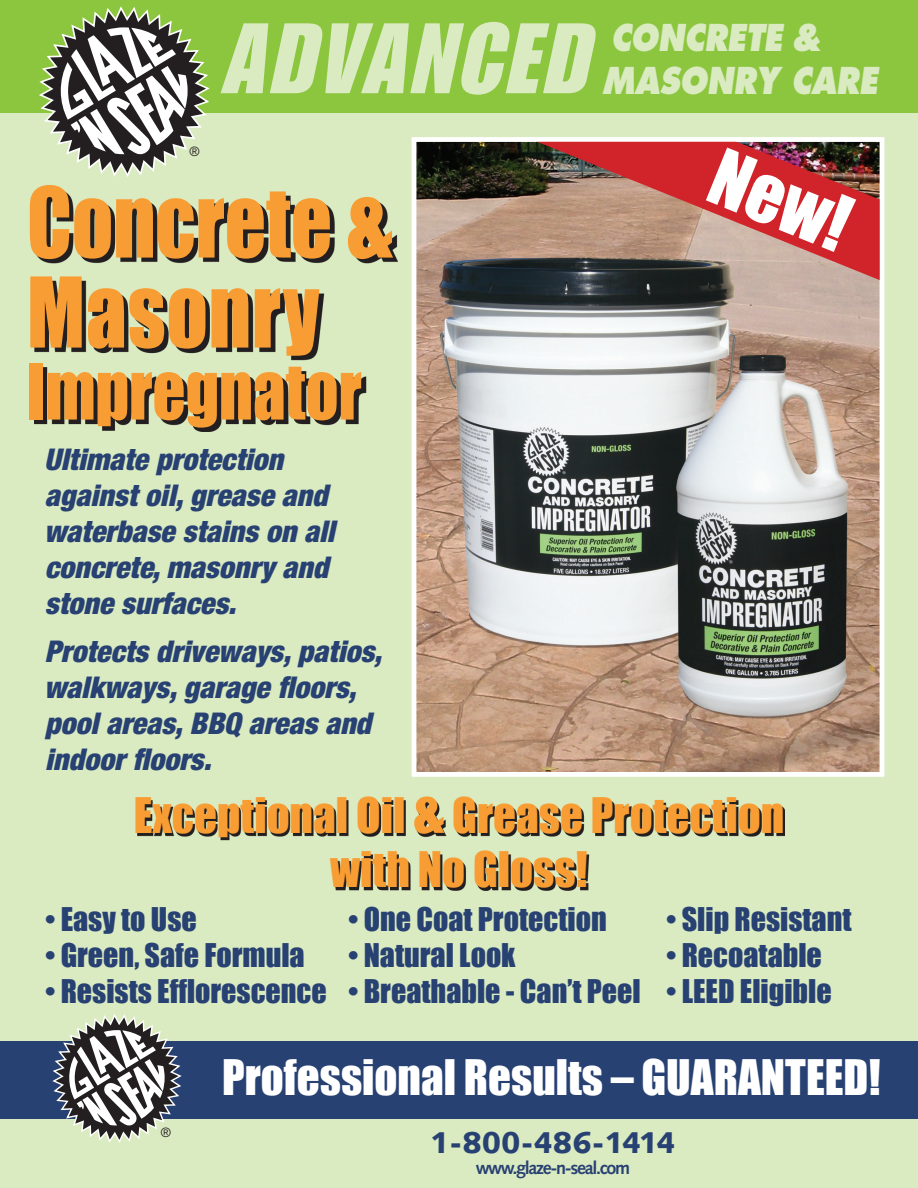
<style>
.page{position:relative;width:918px;height:1188px;background:#daeac1}
.page>*{position:absolute;margin:0;border:0;box-sizing:border-box;transform-origin:0 0}
.t1{font:90px "Impact";color:#f89d33;scale:.9 1}
.t2{font:72px "Impact";color:#f89d33;scale:.9 1}
.t3{font:72px "Impact";color:#fff}
.t4{font:45px "Impact";color:#f89d33}
.t5{font:45px "Impact";color:#fff}
.t6{font:italic 800 36px "Futura";letter-spacing:-.01em;color:#daeac1;scale:.85 1}
.t7{font:italic 900 condensed 30px/36px "Helvetica Neue";color:#284173}
.t8{font:30px "Impact";color:#284173}
.t9{font:900 30px "Syntax";color:#284173}
.t10{font:700 18px "Syntax";letter-spacing:-.075em;color:#284173}
.t11{font:13.5px "Syntax";color:#231f20}
.s1{font-size:54px}
</style>
<div class="page">
<div style="left:0;top:0;width:918px;height:112px;background:#8bc63e"></div>
<svg style="left:220px;top:22px;width:376px;height:73px"></svg>
<svg style="left:37px;top:6px;width:174px;height:171px"></svg>
<img style="left:417px;top:142px;width:462px;height:630px">
<img style="left:532px;top:142px;width:347px;height:139px">
<div style="left:412px;top:137px;width:472px;height:640px;border:4px solid #fff"></div>
<svg style="left:34px;top:189px;width:364px;height:243px"></svg>
<div style="left:0;top:1041px;width:918px;height:78px;background:#284173"></div>
<svg style="left:52px;top:1014px;width:130px;height:129px"></svg>
<svg style="left:138px;top:800px;width:647px;height:91px"></svg>
<p class="t11" style="left:189px;top:143px;width:12px">®</p>
<p class="t1" style="left:27px;top:152px;width:408px">Concrete &amp;</p>
<p class="t1" style="left:27px;top:242px;width:326px">Masonry</p>
<p class="t2" style="left:27px;top:335px;width:373px">Impregnator</p>
<p class="t7" style="left:44px;top:441px;width:292px">Ultimate protection against oil, grease and waterbase stains on all concrete, masonry and stone surfaces.</p>
<p class="t7" style="left:44px;top:633px;width:339px">Protects driveways, patios, walkways, garage floors, pool areas, BBQ areas and indoor floors.</p>
<p class="t6" style="left:611px;top:15px;width:249px">CONCRETE &amp;</p>
<p class="t6" style="left:602px;top:58px;width:326px">MASONRY CARE</p>
<p class="t3" style="left:735px;top:121px;width:145px;rotate:22deg">New!</p>
<p class="t4" style="left:134px;top:780px;width:652px">Exceptional Oil <span class="s1">&amp;</span> Grease Protection</p>
<p class="t4" style="left:330px;top:834px;width:259px">with No Gloss!</p>
<p class="t8" style="left:45px;top:896px;width:153px">• Easy to Use</p>
<p class="t8" style="left:348px;top:896px;width:260px">• One Coat Protection</p>
<p class="t8" style="left:666px;top:896px;width:187px">• Slip Resistant</p>
<p class="t8" style="left:45px;top:932px;width:261px">• Green, Safe Formula</p>
<p class="t8" style="left:348px;top:932px;width:169px">• Natural Look</p>
<p class="t8" style="left:666px;top:932px;width:157px">• Recoatable</p>
<p class="t8" style="left:45px;top:968px;width:788px">• Resists Efflorescence • Breathable - Can’t Peel • LEED Eligible</p>
<p class="t11" style="left:160px;top:1125px;width:12px">®</p>
<p class="t5" style="left:222px;top:1043px;width:660px">Professional Results – GUARANTEED!</p>
<p class="t9" style="left:430px;top:1125px;width:247px">1-800-486-1414</p>
<p class="t10" style="left:476px;top:1158px;width:156px">www.glaze-n-seal.com</p>
</div>
